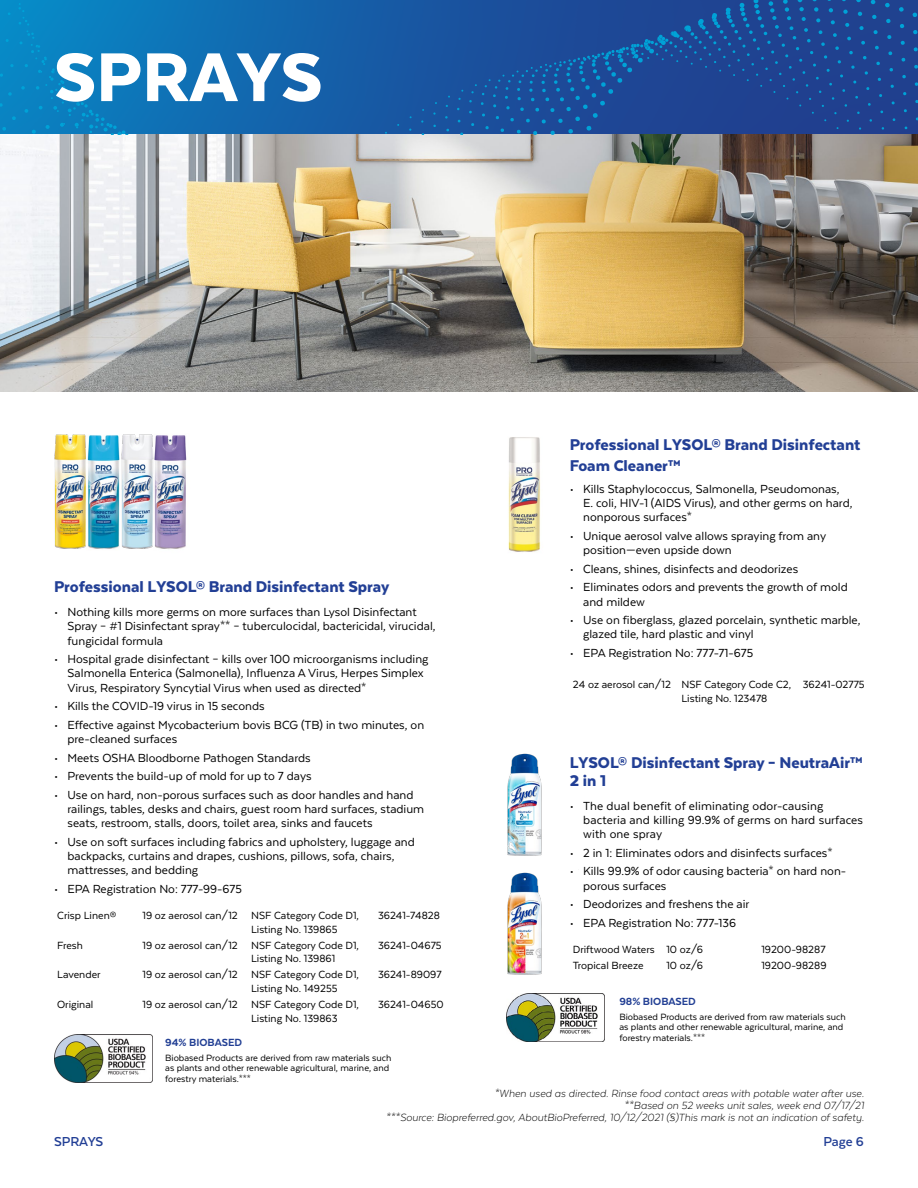
<style>
.page{position:relative;width:918px;height:1188px;background:#fff}
.page>*{position:absolute;margin:0;border:0;box-sizing:border-box;transform-origin:0 0}
.t1{font:900 79.5px "Texta";color:#fff}
.t2{font:900 18px/20.1px "Texta";color:#223f95}
.t3{font:700 15px "Texta";letter-spacing:-.005em;color:#223f95}
.t4{font:13.5px/14.2px "Texta";color:#000}
.t5{font:12px/13.5px "Texta";color:#000}
.t6{font:italic 300 12px/12px "Texta";color:#000;text-align:right}
.t7{font:800 12px "Texta";color:#223f94}
.t8{font:10.5px/10.5px "Texta";color:#000}
</style>
<div class="page">
<img style="left:160px;top:435px;width:27px;height:114px">
<img style="left:0;top:134px;width:918px;height:258px">
<img style="left:121px;top:434px;width:39px;height:115px">
<img style="left:54px;top:434px;width:32px;height:115px">
<img style="left:508px;top:437px;width:33px;height:115px">
<svg style="left:133px;top:0;width:785px;height:135px;background:#1c4f9a"></svg>
<svg style="left:0;top:0;width:296px;height:134px;background:#0d76b9"></svg>
<img style="left:87px;top:435px;width:33px;height:114px">
<img style="left:507px;top:753px;width:35px;height:103px">
<img style="left:507px;top:872px;width:35px;height:103px">
<img style="left:507px;top:994px;width:98px;height:48px">
<img style="left:54px;top:1035px;width:98px;height:48px">
<h1 class="t1" style="left:54px;top:36px;width:270px">SPRAYS</h1>
<h2 class="t2" style="left:54px;top:576px;width:337px">Professional LYSOL® Brand Disinfectant Spray</h2>
<p class="t4" style="left:68px;top:605px;width:370px;text-indent:-14px">• Nothing kills more germs on more surfaces than Lysol Disinfectant<br>Spray – #1 Disinfectant spray** – tuberculocidal, bactericidal, virucidal, fungicidal formula</p>
<p class="t4" style="left:68px;top:652px;width:363px;text-indent:-14px">• Hospital grade disinfectant – kills over 100 microorganisms including<br>Salmonella Enterica (Salmonella), Influenza A Virus, Herpes Simplex<br>Virus, Respiratory Syncytial Virus when used as directed*</p>
<p class="t4" style="left:54px;top:699px;width:212px">• Kills the COVID-19 virus in 15 seconds</p>
<p class="t4" style="left:68px;top:718px;width:358px;text-indent:-14px">• Effective against Mycobacterium bovis BCG (TB) in two minutes, on pre-cleaned surfaces</p>
<p class="t4" style="left:54px;top:750px;width:258px">• Meets OSHA Bloodborne Pathogen Standards</p>
<p class="t4" style="left:54px;top:769px;width:259px">• Prevents the build-up of mold for up to 7 days</p>
<p class="t4" style="left:68px;top:788px;width:358px;text-indent:-14px">• Use on hard, non-porous surfaces such as door handles and hand railings, tables, desks and chairs, guest room hard surfaces, stadium seats, restroom, stalls, doors, toilet area, sinks and faucets</p>
<p class="t4" style="left:68px;top:835px;width:349px;text-indent:-14px">• Use on soft surfaces including fabrics and upholstery, luggage and backpacks, curtains and drapes, cushions, pillows, sofa, chairs, mattresses, and bedding</p>
<p class="t4" style="left:54px;top:882px;width:189px">• EPA Registration No: 777-99-675</p>
<p class="t5" style="left:57px;top:909px;width:61px">Crisp Linen®</p>
<p class="t5" style="left:251px;top:909px;width:109px;text-indent:-109px">19 oz aerosol can/12 NSF Category Code D1,<br>Listing No. 139865</p>
<p class="t5" style="left:378px;top:909px;width:63px">36241-74828</p>
<p class="t5" style="left:57px;top:938px;width:27px">Fresh</p>
<p class="t5" style="left:251px;top:938px;width:109px;text-indent:-109px">19 oz aerosol can/12 NSF Category Code D1,<br>Listing No. 139861</p>
<p class="t5" style="left:378px;top:938px;width:65px">36241-04675</p>
<p class="t5" style="left:57px;top:968px;width:45px">Lavender</p>
<p class="t5" style="left:251px;top:968px;width:109px;text-indent:-109px">19 oz aerosol can/12 NSF Category Code D1,<br>Listing No. 149255</p>
<p class="t5" style="left:378px;top:968px;width:65px">36241-89097</p>
<p class="t5" style="left:57px;top:998px;width:38px">Original</p>
<p class="t5" style="left:251px;top:998px;width:109px;text-indent:-109px">19 oz aerosol can/12 NSF Category Code D1,<br>Listing No. 139863</p>
<p class="t5" style="left:378px;top:998px;width:67px">36241-04650</p>
<p class="t7" style="left:165px;top:1036px;width:78px">94% BIOBASED</p>
<p class="t8" style="left:165px;top:1052px;width:228px">Biobased Products are derived from raw materials such as plants and other renewable agricultural, marine, and forestry materials.***</p>
<h2 class="t2" style="left:570px;top:435px;width:292px">Professional LYSOL® Brand Disinfectant<br>Foam Cleaner™</h2>
<p class="t4" style="left:583px;top:481px;width:271px;text-indent:-14px">• Kills Staphylococcus, Salmonella, Pseudomonas,<br>E. coli, HIV-1 (AIDS Virus), and other germs on hard, nonporous surfaces*</p>
<p class="t4" style="left:583px;top:529px;width:244px;text-indent:-14px">• Unique aerosol valve allows spraying from any position—even upside down</p>
<p class="t4" style="left:570px;top:561px;width:230px">• Cleans, shines, disinfects and deodorizes</p>
<p class="t4" style="left:583px;top:580px;width:266px;text-indent:-14px">• Eliminates odors and prevents the growth of mold and mildew</p>
<p class="t4" style="left:583px;top:613px;width:279px;text-indent:-14px">• Use on fiberglass, glazed porcelain, synthetic marble, glazed tile, hard plastic and vinyl</p>
<p class="t4" style="left:570px;top:646px;width:185px">• EPA Registration No: 777-71-675</p>
<p class="t5" style="left:681px;top:678px;width:111px;text-indent:-109px">24 oz aerosol can/12 NSF Category Code C2,<br>Listing No. 123478</p>
<p class="t5" style="left:803px;top:678px;width:63px">36241-02775</p>
<h2 class="t2" style="left:570px;top:754px;width:295px;line-height:18px">LYSOL® Disinfectant Spray – NeutraAir™<br>2 in 1</h2>
<p class="t4" style="left:583px;top:798px;width:281px;text-indent:-14px">• The dual benefit of eliminating odor-causing bacteria and killing 99.9% of germs on hard surfaces with one spray</p>
<p class="t4" style="left:570px;top:846px;width:264px">• 2 in 1: Eliminates odors and disinfects surfaces*</p>
<p class="t4" style="left:583px;top:864px;width:265px;text-indent:-14px">• Kills 99.9% of odor causing bacteria* on hard non&shy;porous surfaces</p>
<p class="t4" style="left:570px;top:897px;width:181px">• Deodorizes and freshens the air</p>
<p class="t4" style="left:570px;top:915px;width:168px">• EPA Registration No: 777-136</p>
<p class="t5" style="left:573px;top:943px;width:132px">Driftwood Waters 10 oz/6</p>
<p class="t5" style="left:761px;top:943px;width:66px">19200-98287</p>
<p class="t5" style="left:573px;top:959px;width:72px">Tropical Breeze</p>
<p class="t5" style="left:666px;top:959px;width:38px">10 oz/6</p>
<p class="t5" style="left:761px;top:959px;width:67px">19200-98289</p>
<p class="t7" style="left:619px;top:995px;width:78px">98% BIOBASED</p>
<p class="t8" style="left:619px;top:1011px;width:228px">Biobased Products are derived from raw materials such as plants and other renewable agricultural, marine, and forestry materials.***</p>
<p class="t6" style="left:386px;top:1087px;width:480px">*When used as directed. Rinse food contact areas with potable water after use.<br>**Based on 52 weeks unit sales, week end 07/17/21<br>***Source: Biopreferred.gov, AboutBioPreferred, 10/12/2021 (§)This mark is not an indication of safety.</p>
<p class="t3" style="left:54px;top:1134px;width:51px">SPRAYS</p>
<p class="t3" style="left:824px;top:1134px;width:42px">Page 6</p>
</div>
